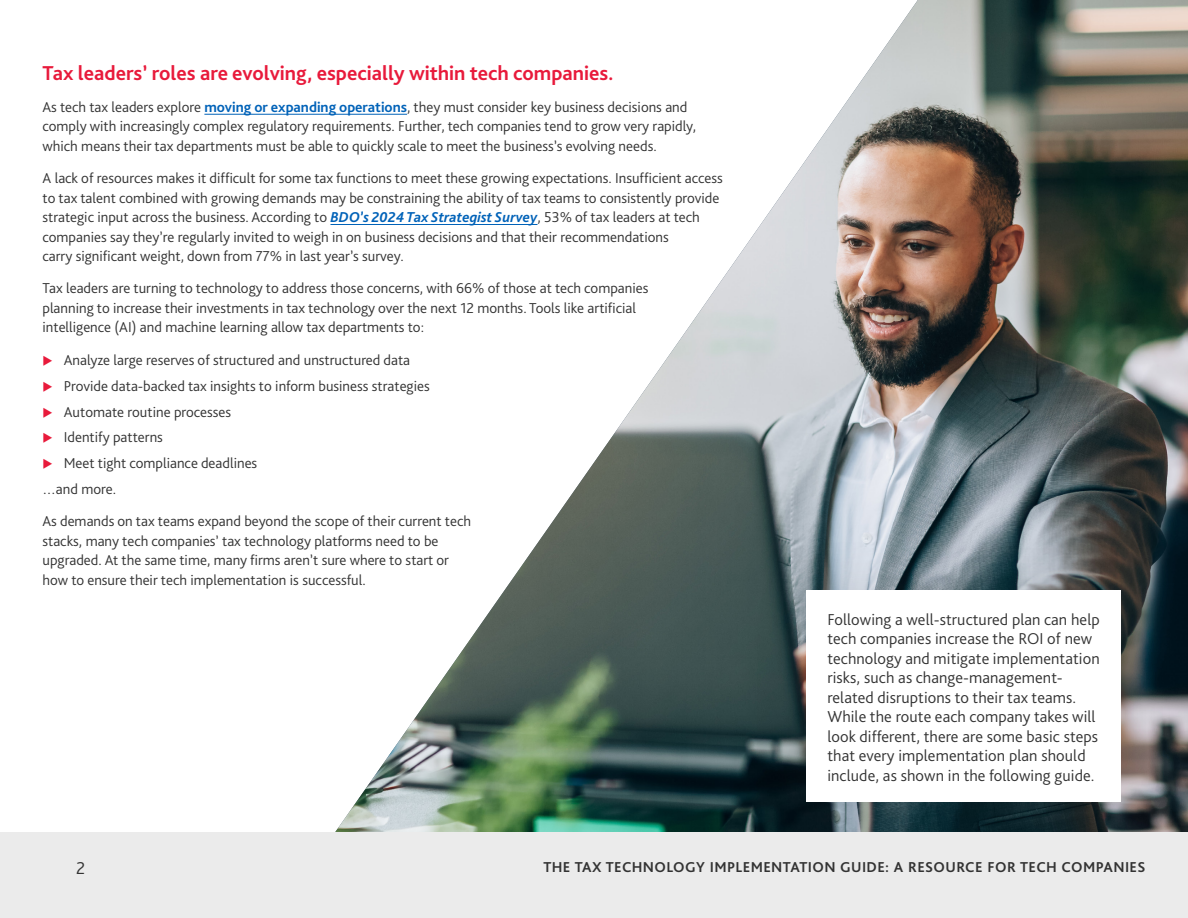
<style>
.page{position:relative;width:1188px;height:918px;background:#fff}
.page>*{position:absolute;margin:0;border:0;box-sizing:border-box;transform-origin:0 0}
.t1{font:700 21px "Bliss Pro";color:#e81a3b}
.t2{font:300 18px "Bliss Pro";color:#333}
.t3{font:300 16.5px/19.5px "Bliss Pro";letter-spacing:.005em;color:#333}
.t4{font:300 15px/19.5px "Bliss Pro";color:#333}
.t5{font:700 15px "Bliss Pro";letter-spacing:.025em;color:#333}
.s1{font-weight:700;color:#0062b8}
.s2{font-weight:700;font-style:italic;color:#0062b8}
</style>
<div class="page">
<hr style="left:204px;top:114px;width:203px;height:1px;background:#0062b8">
<img style="left:327px;top:0;width:861px;height:833px">
<div style="left:746px;top:531px;width:435px;height:331px;background:#333;opacity:.15"></div>
<div style="left:806px;top:591px;width:315px;height:211px;background:#fff"></div>
<div style="left:0;top:833px;width:1188px;height:85px;background:#ebebeb"></div>
<h1 class="t1" style="left:43px;top:60px;width:573px">Tax leaders’ roles are evolving, especially within tech companies.</h1>
<p class="t4" style="left:43px;top:97px;width:655px">As tech tax leaders explore <span class="s1">moving or expanding operations</span>, they must consider key business decisions and comply with increasingly complex regulatory requirements. Further, tech companies tend to grow very rapidly, which means their tax departments must be able to quickly scale to meet the business’s evolving needs.</p>
<p class="t4" style="left:43px;top:168px;width:682px">A lack of resources makes it difficult for some tax functions to meet these growing expectations. Insufficient access to tax talent combined with growing demands may be constraining the ability of tax teams to consistently provide strategic input across the business. According to <span class="s2">BDO’s 2024 Tax Strategist Survey</span>, 53% of tax leaders at tech companies say they’re regularly invited to weigh in on business decisions and that their recommendations<br>carry significant weight, down from 77% in last year’s survey.</p>
<p class="t4" style="left:43px;top:278px;width:607px">Tax leaders are turning to technology to address those concerns, with 66% of those at tech companies planning to increase their investments in tax technology over the next 12 months. Tools like artificial intelligence (AI) and machine learning allow tax departments to:</p>
<p class="t4" style="left:64px;top:350px;width:348px">Analyze large reserves of structured and unstructured data</p>
<p class="t4" style="left:64px;top:376px;width:367px">Provide data-backed tax insights to inform business strategies</p>
<p class="t4" style="left:64px;top:401px;width:169px">Automate routine processes</p>
<p class="t4" style="left:64px;top:427px;width:101px">Identify patterns</p>
<p class="t4" style="left:64px;top:453px;width:195px">Meet tight compliance deadlines</p>
<p class="t4" style="left:43px;top:479px;width:75px">…and more.</p>
<p class="t4" style="left:43px;top:511px;width:430px">As demands on tax teams expand beyond the scope of their current tech stacks, many tech companies’ tax technology platforms need to be upgraded. At the same time, many firms aren’t sure where to start or how to ensure their tech implementation is successful.</p>
<p class="t3" style="left:827px;top:609px;width:274px">Following a well-structured plan can help tech companies increase the ROI of new technology and mitigate implementation risks, such as change-management&shy;related disruptions to their tax teams.<br>While the route each company takes will look different, there are some basic steps that every implementation plan should include, as shown in the following guide.</p>
<p class="t2" style="left:76px;top:857px;width:11px">2</p>
<p class="t5" style="left:543px;top:857px;width:604px">THE TAX TECHNOLOGY IMPLEMENTATION GUIDE: A RESOURCE FOR TECH COMPANIES</p>
</div>
